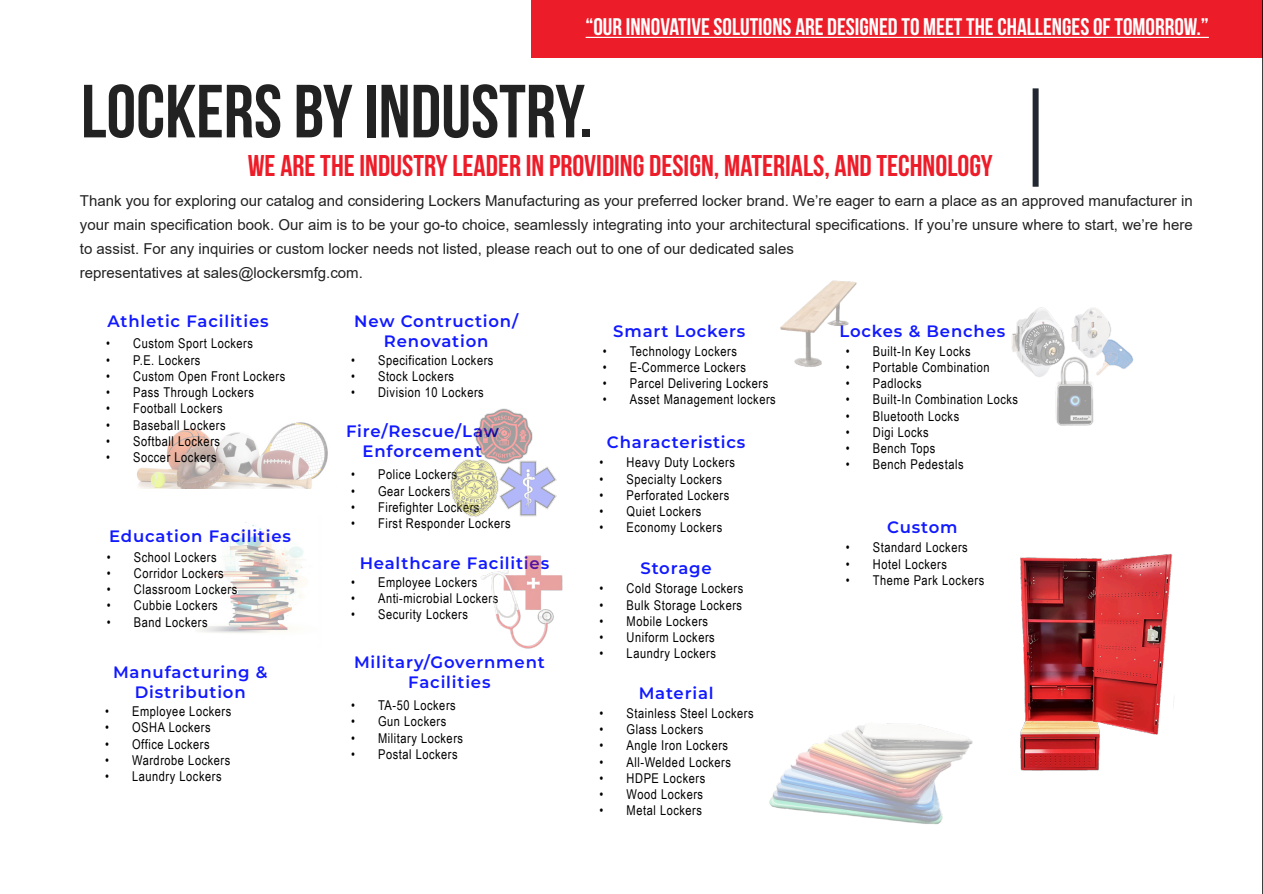
<style>
.page{position:relative;width:1263px;height:894px;background:#fff}
.page>*{position:absolute;margin:0;border:0;box-sizing:border-box;transform-origin:0 0}
.Paragraph_Style_2{font:700 75px "Bebas Neue";color:#222}
.Paragraph_Style_31{font:700 30px "Bebas Neue";color:#ed1c29}
.Paragraph_Style_13{font:700 24px "Bebas Neue";color:#fff}
.t1{font:600 16.5px/19.8px "Montserrat";letter-spacing:.05em;color:#1119ff;text-align:center}
.Paragraph_Style_1{font:15px/24px "Arial";color:#222;text-align:justify}
.t2{font:13.5px "Arial Narrow";letter-spacing:.04em;color:#000}
</style>
<div class="page">
<img style="left:769px;top:723px;width:204px;height:101px">
<div style="left:531px;top:0;width:732px;height:57px;background:#ed1c29"></div>
<hr style="left:585px;top:37px;width:623px;height:1px;background:#fff">
<div style="left:1032px;top:88px;width:6px;height:99px;background:#222831"></div>
<img style="left:137px;top:422px;width:191px;height:66px">
<img style="left:197px;top:522px;width:114px;height:111px">
<img style="left:480px;top:555px;width:83px;height:94px">
<img style="left:450px;top:408px;width:107px;height:109px">
<img style="left:780px;top:280px;width:77px;height:87px">
<img style="left:1012px;top:307px;width:121px;height:119px">
<img style="left:1020px;top:553px;width:155px;height:218px">
<hr style="left:1262px;top:0;width:1px;height:893px;background:#000">
<p class="Paragraph_Style_13" style="left:585px;top:13px;width:625px">“OUR INNOVATIVE SOLUTIONS ARE DESIGNED TO MEET THE CHALLENGES OF TOMORROW.”</p>
<p class="Paragraph_Style_2" style="left:81px;top:70px;width:513px">LOCKERS BY INDUSTRY.</p>
<p class="Paragraph_Style_31" style="left:248px;top:149px;width:746px">WE ARE THE INDUSTRY LEADER IN PROVIDING DESIGN, MATERIALS, AND TECHNOLOGY</p>
<p class="Paragraph_Style_1" style="left:80px;top:188px;width:1114px">Thank you for exploring our catalog and considering Lockers Manufacturing as your preferred locker brand. We’re eager to earn a place as an approved manufacturer in your main specification book. Our aim is to be your go-to choice, seamlessly integrating into your architectural specifications. If you’re unsure where to start, we’re here to assist. For any inquiries or custom locker needs not listed, please reach out to one of our dedicated sales</p>
<p class="Paragraph_Style_1" style="left:80px;top:260px;width:284px">representatives at sales@lockersmfg.com.</p>
<p class="t1" style="left:107px;top:310px;width:163px">Athletic Facilities</p>
<p class="t2" style="left:106px;top:333px;width:148px">• Custom Sport Lockers</p>
<p class="t2" style="left:106px;top:350px;width:96px">• P.E. Lockers</p>
<p class="t2" style="left:106px;top:366px;width:181px">• Custom Open Front Lockers</p>
<p class="t2" style="left:106px;top:382px;width:149px">• Pass Through Lockers</p>
<p class="t2" style="left:106px;top:398px;width:118px">• Football Lockers</p>
<p class="t2" style="left:106px;top:414px;width:121px">• Baseball Lockers</p>
<p class="t2" style="left:106px;top:431px;width:115px">• Softball Lockers</p>
<p class="t2" style="left:106px;top:447px;width:112px">• Soccer Lockers</p>
<p class="t1" style="left:354px;top:310px;width:165px">New Contruction/</p>
<p class="t1" style="left:384px;top:330px;width:106px">Renovation</p>
<p class="t2" style="left:351px;top:350px;width:144px">• Specification Lockers</p>
<p class="t2" style="left:351px;top:366px;width:105px">• Stock Lockers</p>
<p class="t2" style="left:351px;top:382px;width:134px">• Division 10 Lockers</p>
<p class="t1" style="left:346px;top:420px;width:154px">Fire/Rescue/Law</p>
<p class="t1" style="left:362px;top:440px;width:121px">Enforcement</p>
<p class="t2" style="left:351px;top:464px;width:108px">• Police Lockers</p>
<p class="t2" style="left:351px;top:480px;width:101px">• Gear Lockers</p>
<p class="t2" style="left:351px;top:497px;width:130px">• Firefighter Lockers</p>
<p class="t2" style="left:351px;top:513px;width:161px">• First Responder Lockers</p>
<p class="t1" style="left:360px;top:552px;width:191px">Healthcare Facilities</p>
<p class="t2" style="left:351px;top:571px;width:128px">• Employee Lockers</p>
<p class="t2" style="left:351px;top:588px;width:149px">• Anti-microbial Lockers</p>
<p class="t2" style="left:351px;top:604px;width:118px">• Security Lockers</p>
<p class="t1" style="left:613px;top:320px;width:134px">Smart Lockers</p>
<p class="t2" style="left:603px;top:341px;width:136px">• Technology Lockers</p>
<p class="t2" style="left:603px;top:357px;width:145px">• E-Commerce Lockers</p>
<p class="t2" style="left:603px;top:373px;width:167px">• Parcel Delivering Lockers</p>
<p class="t2" style="left:603px;top:389px;width:174px">• Asset Management lockers</p>
<p class="t1" style="left:607px;top:431px;width:140px">Characteristics</p>
<p class="t2" style="left:599px;top:452px;width:137px">• Heavy Duty Lockers</p>
<p class="t2" style="left:599px;top:468px;width:124px">• Specialty Lockers</p>
<p class="t2" style="left:599px;top:485px;width:131px">• Perforated Lockers</p>
<p class="t2" style="left:599px;top:501px;width:103px">• Quiet Lockers</p>
<p class="t2" style="left:599px;top:517px;width:124px">• Economy Lockers</p>
<p class="t1" style="left:640px;top:557px;width:73px">Storage</p>
<p class="t2" style="left:599px;top:578px;width:145px">• Cold Storage Lockers</p>
<p class="t2" style="left:599px;top:594px;width:144px">• Bulk Storage Lockers</p>
<p class="t2" style="left:599px;top:611px;width:110px">• Mobile Lockers</p>
<p class="t2" style="left:599px;top:627px;width:117px">• Uniform Lockers</p>
<p class="t2" style="left:599px;top:643px;width:118px">• Laundry Lockers</p>
<p class="t1" style="left:638px;top:682px;width:76px">Material</p>
<p class="t2" style="left:599px;top:703px;width:155px">• Stainless Steel Lockers</p>
<p class="t2" style="left:599px;top:719px;width:105px">• Glass Lockers</p>
<p class="t2" style="left:599px;top:735px;width:130px">• Angle Iron Lockers</p>
<p class="t2" style="left:599px;top:751px;width:133px">• All-Welded Lockers</p>
<p class="t2" style="left:599px;top:767px;width:107px">• HDPE Lockers</p>
<p class="t2" style="left:599px;top:784px;width:105px">• Wood Lockers</p>
<p class="t2" style="left:599px;top:800px;width:104px">• Metal Lockers</p>
<p class="t1" style="left:839px;top:320px;width:167px">Lockes &amp; Benches</p>
<p class="t2" style="left:846px;top:341px;width:126px">• Built-In Key Locks</p>
<p class="t2" style="left:846px;top:357px;width:145px">• Portable Combination</p>
<p class="t2" style="left:846px;top:373px;width:77px">• Padlocks</p>
<p class="t2" style="left:846px;top:389px;width:174px">• Built-In Combination Locks</p>
<p class="t2" style="left:846px;top:406px;width:115px">• Bluetooth Locks</p>
<p class="t2" style="left:846px;top:422px;width:84px">• Digi Locks</p>
<p class="t2" style="left:846px;top:438px;width:91px">• Bench Tops</p>
<p class="t2" style="left:846px;top:454px;width:119px">• Bench Pedestals</p>
<p class="t1" style="left:887px;top:516px;width:72px">Custom</p>
<p class="t2" style="left:846px;top:537px;width:123px">• Standard Lockers</p>
<p class="t2" style="left:846px;top:553px;width:103px">• Hotel Lockers</p>
<p class="t2" style="left:846px;top:570px;width:140px">• Theme Park Lockers</p>
<p class="t1" style="left:109px;top:525px;width:183px">Education Facilities</p>
<p class="t2" style="left:107px;top:547px;width:111px">• School Lockers</p>
<p class="t2" style="left:107px;top:563px;width:118px">• Corridor Lockers</p>
<p class="t2" style="left:107px;top:579px;width:132px">• Classroom Lockers</p>
<p class="t2" style="left:107px;top:595px;width:112px">• Cubbie Lockers</p>
<p class="t2" style="left:107px;top:611px;width:102px">• Band Lockers</p>
<p class="t1" style="left:354px;top:651px;width:192px">Military/Government<br>Facilities</p>
<p class="t2" style="left:351px;top:695px;width:106px">• TA-50 Lockers</p>
<p class="t2" style="left:351px;top:711px;width:97px">• Gun Lockers</p>
<p class="t2" style="left:351px;top:727px;width:113px">• Military Lockers</p>
<p class="t2" style="left:351px;top:743px;width:108px">• Postal Lockers</p>
<p class="t1" style="left:113px;top:661px;width:156px">Manufacturing &amp;</p>
<p class="t1" style="left:135px;top:681px;width:112px">Distribution</p>
<p class="t2" style="left:105px;top:701px;width:128px">• Employee Lockers</p>
<p class="t2" style="left:105px;top:717px;width:107px">• OSHA Lockers</p>
<p class="t2" style="left:105px;top:733px;width:106px">• Office Lockers</p>
<p class="t2" style="left:105px;top:749px;width:127px">• Wardrobe Lockers</p>
<p class="t2" style="left:105px;top:766px;width:118px">• Laundry Lockers</p>
</div>
